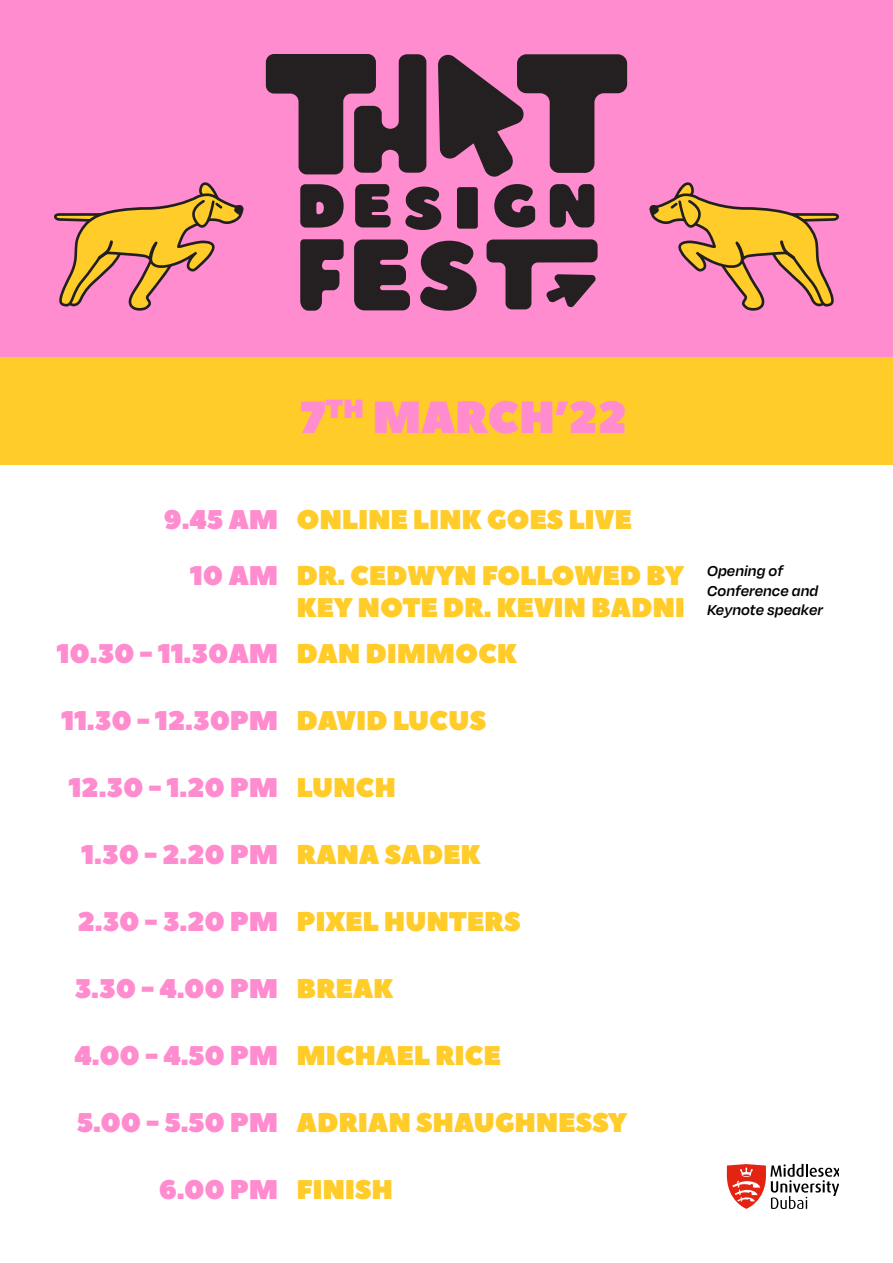
<style>
.page{position:relative;width:893px;height:1263px;background:#fff}
.page>*{position:absolute;margin:0;border:0;box-sizing:border-box;transform-origin:0 0}
.t1{font:45px "Peace Sans";letter-spacing:-.01em;color:#ff8ccf}
.t2{font:27px "Peace Sans";letter-spacing:-.01em;color:#ff8ccf}
.t3{font:27px/31.5px "Peace Sans";letter-spacing:-.01em;color:#ffcc29}
.t4{font:italic 600 16.5px/19.5px "Degular";color:#000}
.s1{color:#ff8ccf}
.s2{color:#ffcc29}
</style>
<div class="page">
<div style="left:0;top:356px;width:893px;height:109px;background:#ffcc29"></div>
<div style="left:0;top:0;width:893px;height:356px;background:#ff8ccf"></div>
<svg style="left:649px;top:182px;width:190px;height:129px"></svg>
<svg style="left:54px;top:182px;width:190px;height:129px"></svg>
<svg style="left:300px;top:239px;width:44px;height:72px"></svg>
<svg style="left:354px;top:240px;width:56px;height:70px;background:#422d38"></svg>
<svg style="left:420px;top:241px;width:57px;height:70px"></svg>
<svg style="left:487px;top:239px;width:111px;height:70px"></svg>
<svg style="left:266px;top:54px;width:361px;height:176px"></svg>
<div style="left:457px;top:187px;width:21px;height:42px;background:#241f21;border-radius:3px"></div>
<svg style="left:727px;top:1164px;width:112px;height:45px"></svg>
<h1 class="t1" style="left:299px;top:387px;width:329px">7<sup>TH</sup> MARCH’22</h1>
<p class="t3" style="left:164px;top:505px;width:470px"><span class="s1">9.45 AM</span> ONLINE LINK GOES LIVE</p>
<p class="t2" style="left:190px;top:558px;width:90px">10 AM</p>
<p class="t3" style="left:297px;top:561px;width:390px">DR. CEDWYN FOLLOWED BY<br>KEY NOTE DR. KEVIN BADNI</p>
<p class="t2" style="left:57px;top:635px;width:462px">10.30 - 11.30AM <span class="s2">DAN DIMMOCK</span></p>
<p class="t2" style="left:61px;top:702px;width:427px">11.30 - 12.30PM <span class="s2">DAVID LUCUS</span></p>
<p class="t2" style="left:68px;top:769px;width:329px">12.30 - 1.20 PM <span class="s2">LUNCH</span></p>
<p class="t2" style="left:81px;top:836px;width:401px">1.30 - 2.20 PM <span class="s2">RANA SADEK</span></p>
<p class="t3" style="left:77px;top:907px;width:445px"><span class="s1">2.30 - 3.20 PM</span> PIXEL HUNTERS</p>
<p class="t2" style="left:74px;top:971px;width:321px">3.30 - 4.00 PM <span class="s2">BREAK</span></p>
<p class="t2" style="left:74px;top:1038px;width:428px">4.00 - 4.50 PM <span class="s2">MICHAEL RICE</span></p>
<p class="t3" style="left:77px;top:1108px;width:552px"><span class="s1">5.00 - 5.50 PM</span> ADRIAN SHAUGHNESSY</p>
<p class="t2" style="left:159px;top:1172px;width:236px">6.00 PM <span class="s2">FINISH</span></p>
<p class="t4" style="left:707px;top:560px;width:117px">Opening of<br>Conference and<br>Keynote speaker</p>
</div>
